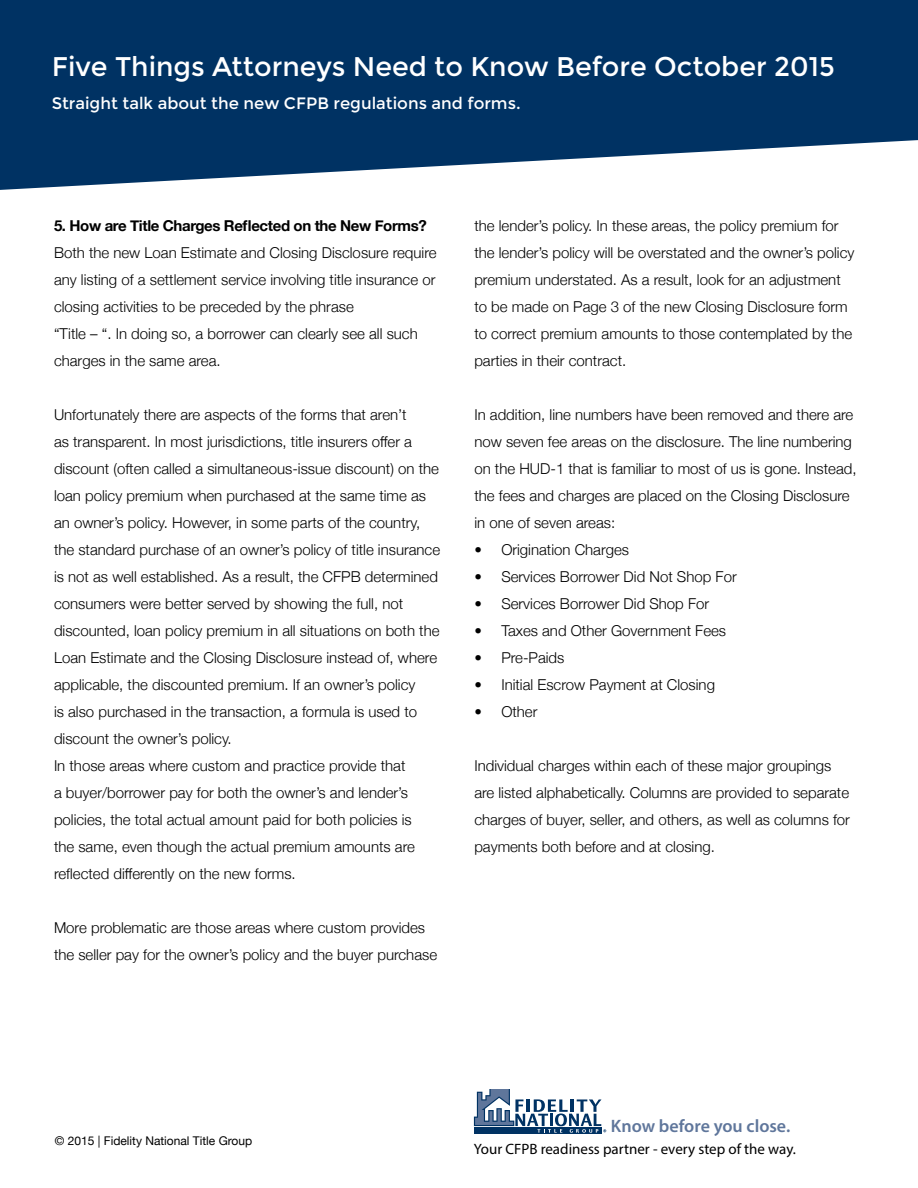
<style>
.page{position:relative;width:918px;height:1188px;background:#fff}
.page>*{position:absolute;margin:0;border:0;box-sizing:border-box;transform-origin:0 0}
.t1{font:27px "Montserrat";color:#fff}
.t2{font:600 18px "Myriad Pro";color:#5f769b}
.t3{font:16.5px "Montserrat";color:#fff}
.t4{font:300 15px/27px "Helvetica Neue";color:#000}
.t5{font:700 15px "Helvetica Neue";letter-spacing:-.025em;color:#000}
.t6{font:15px "Myriad Pro";color:#000}
.t7{font:12px "Helvetica Neue";color:#000}
</style>
<div class="page">
<svg style="left:0;top:0;width:918px;height:190px;fill:#003263"></svg>
<div style="left:474px;top:1128px;width:128px;height:6px;background:#003263"></div>
<svg style="left:474px;top:1090px;width:132px;height:43px"></svg>
<h1 class="t1" style="left:52px;top:50px;width:784px">Five Things Attorneys Need to Know Before October 2015</h1>
<p class="t3" style="left:52px;top:93px;width:470px">Straight talk about the new CFPB regulations and forms.</p>
<p class="t5" style="left:54px;top:214px;width:374px">5. How are Title Charges Reflected on the New Forms?</p>
<p class="t4" style="left:54px;top:238px;width:384px">Both the new Loan Estimate and Closing Disclosure require any listing of a settlement service involving title insurance or closing activities to be preceded by the phrase<br>“Title – “. In doing so, a borrower can clearly see all such charges in the same area.</p>
<p class="t4" style="left:54px;top:400px;width:388px">Unfortunately there are aspects of the forms that aren’t<br>as transparent. In most jurisdictions, title insurers offer a discount (often called a simultaneous-issue discount) on the loan policy premium when purchased at the same time as an owner’s policy. However, in some parts of the country, the standard purchase of an owner’s policy of title insurance is not as well established. As a result, the CFPB determined consumers were better served by showing the full, not discounted, loan policy premium in all situations on both the Loan Estimate and the Closing Disclosure instead of, where applicable, the discounted premium. If an owner’s policy<br>is also purchased in the transaction, a formula is used to discount the owner’s policy.<br>In those areas where custom and practice provide that<br>a buyer/borrower pay for both the owner’s and lender’s policies, the total actual amount paid for both policies is<br>the same, even though the actual premium amounts are reflected differently on the new forms.</p>
<p class="t4" style="left:54px;top:913px;width:385px">More problematic are those areas where custom provides the seller pay for the owner’s policy and the buyer purchase</p>
<p class="t4" style="left:474px;top:211px;width:382px">the lender’s policy. In these areas, the policy premium for the lender’s policy will be overstated and the owner’s policy premium understated. As a result, look for an adjustment to be made on Page 3 of the new Closing Disclosure form to correct premium amounts to those contemplated by the parties in their contract.</p>
<p class="t4" style="left:474px;top:400px;width:384px">In addition, line numbers have been removed and there are now seven fee areas on the disclosure. The line numbering on the HUD-1 that is familiar to most of us is gone. Instead, the fees and charges are placed on the Closing Disclosure in one of seven areas:</p>
<p class="t4" style="left:474px;top:535px;width:156px">• Origination Charges</p>
<p class="t4" style="left:474px;top:562px;width:264px">• Services Borrower Did Not Shop For</p>
<p class="t4" style="left:474px;top:589px;width:236px">• Services Borrower Did Shop For</p>
<p class="t4" style="left:474px;top:616px;width:253px">• Taxes and Other Government Fees</p>
<p class="t4" style="left:474px;top:643px;width:92px">• Pre-Paids</p>
<p class="t4" style="left:474px;top:670px;width:242px">• Initial Escrow Payment at Closing</p>
<p class="t4" style="left:474px;top:697px;width:65px">• Other</p>
<p class="t4" style="left:474px;top:751px;width:377px">Individual charges within each of these major groupings are listed alphabetically. Columns are provided to separate charges of buyer, seller, and others, as well as columns for payments both before and at closing.</p>
<p class="t7" style="left:55px;top:1132px;width:199px">© 2015 | Fidelity National Title Group</p>
<p class="t2" style="left:611px;top:1115px;width:181px">Know before you close.</p>
<p class="t6" style="left:474px;top:1139px;width:324px">Your CFPB readiness partner - every step of the way.</p>
</div>
